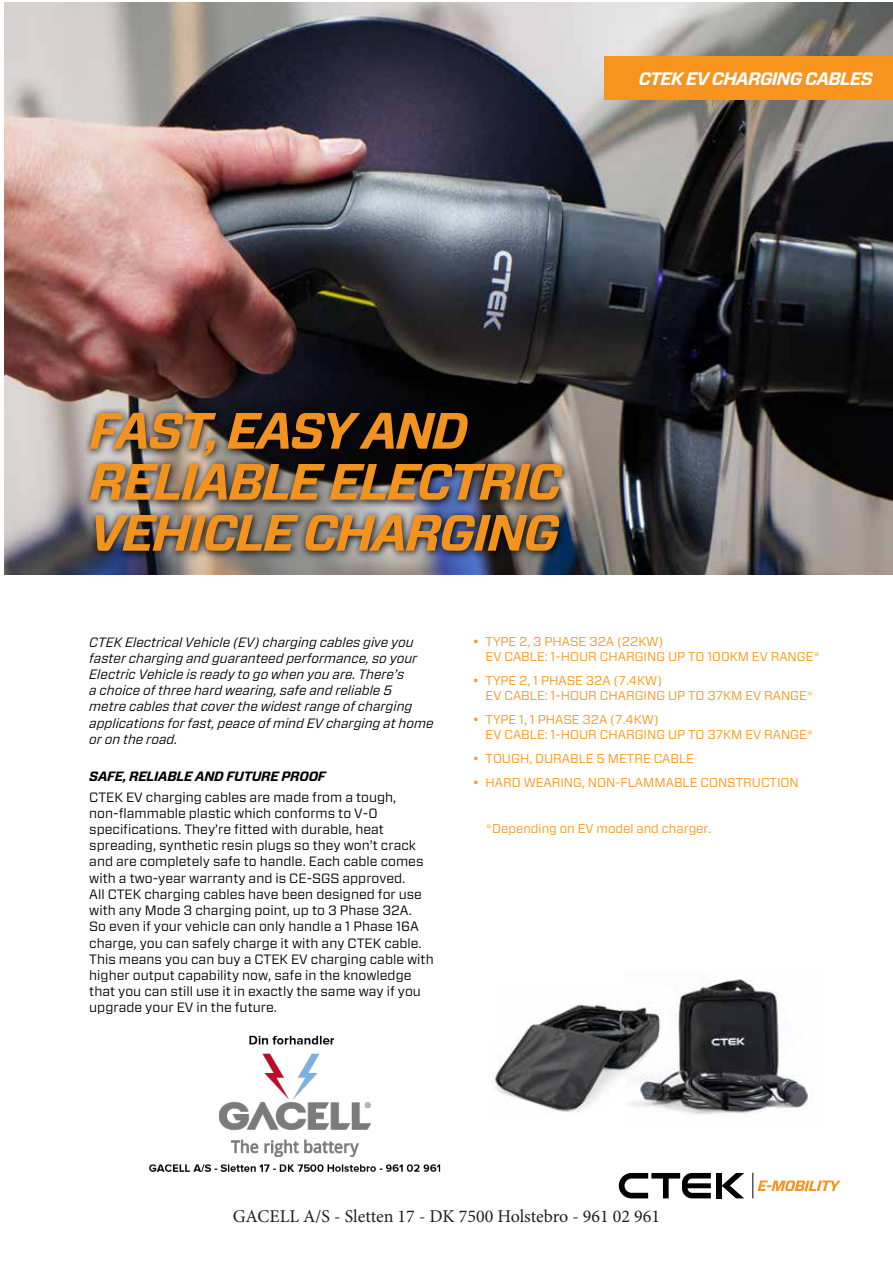
<style>
.page{position:relative;width:893px;height:1263px;background:#fff}
.page>*{position:absolute;margin:0;border:0;box-sizing:border-box;transform-origin:0 0}
.t1{font:italic 700 51px/51px "Forza";letter-spacing:-.04em;color:#f29320}
.t2{font:18px "Minion Pro";color:#231f20}
.t3{font:italic 700 18px "Forza";letter-spacing:-.04em;color:#fff}
.t4{font:13.5px/16.2px "Forza";color:#000}
.t5{font:italic 13.5px/16.2px "Forza";color:#000}
.t6{font:12.75px/15.3px "Forza";color:#f7971d}
.s1{font-weight:700;font-style:italic}
</style>
<div class="page">
<img style="left:4px;top:2px;width:889px;height:572px">
<img style="left:670px;top:979px;width:141px;height:136px">
<img style="left:492px;top:1003px;width:178px;height:109px">
<div style="left:716px;top:1173px;width:6px;height:25px;background:#000"></div>
<svg style="left:722px;top:1173px;width:22px;height:25px"></svg>
<svg style="left:619px;top:1173px;width:92px;height:25px"></svg>
<svg style="left:752px;top:1173px;width:89px;height:25px"></svg>
<svg style="left:83px;top:407px;width:489px;height:153px"></svg>
<div style="left:605px;top:56px;width:288px;height:43px;background:#f7941e"></div>
<img style="left:149px;top:1035px;width:292px;height:138px">
<p class="t3" style="left:639px;top:66px;width:235px">CTEK EV CHARGING CABLES</p>
<p class="t1" style="left:89px;top:406px;width:474px">FAST, EASY AND<br>RELIABLE ELECTRIC<br>VEHICLE CHARGING</p>
<p class="t5" style="left:89px;top:633px;width:346px">CTEK Electrical Vehicle (EV) charging cables give you faster charging and guaranteed performance, so your Electric Vehicle is ready to go when you are. There’s<br>a choice of three hard wearing, safe and reliable 5<br>metre cables that cover the widest range of charging applications for fast, peace of mind EV charging at home or on the road.</p>
<p class="t4" style="left:89px;top:766px;width:309px;line-height:20.4px"><span class="s1">SAFE, RELIABLE AND FUTURE PROOF<br></span>CTEK EV charging cables are made from a tough,</p>
<p class="t4" style="left:89px;top:805px;width:346px">non-flammable plastic which conforms to V-0 specifications. They’re fitted with durable, heat spreading, synthetic resin plugs so they won’t crack and are completely safe to handle. Each cable comes with a two-year warranty and is CE-SGS approved.<br>All CTEK charging cables have been designed for use with any Mode 3 charging point, up to 3 Phase 32A.<br>So even if your vehicle can only handle a 1 Phase 16A charge, you can safely charge it with any CTEK cable.<br>This means you can buy a CTEK EV charging cable with higher output capability now, safe in the knowledge that you can still use it in exactly the same way if you upgrade your EV in the future.</p>
<p class="t6" style="left:486px;top:634px;width:336px;text-indent:-13px">• TYPE 2, 3 PHASE 32A (22KW)<br>EV CABLE: 1-HOUR CHARGING UP TO 100KM EV RANGE*</p>
<p class="t6" style="left:486px;top:673px;width:329px;text-indent:-13px">• TYPE 2, 1 PHASE 32A (7.4KW)<br>EV CABLE: 1-HOUR CHARGING UP TO 37KM EV RANGE*</p>
<p class="t6" style="left:486px;top:712px;width:329px;text-indent:-13px">• TYPE 1, 1 PHASE 32A (7.4KW)<br>EV CABLE: 1-HOUR CHARGING UP TO 37KM EV RANGE*</p>
<p class="t6" style="left:473px;top:751px;width:223px">• TOUGH, DURABLE 5 METRE CABLE</p>
<p class="t6" style="left:473px;top:775px;width:327px">• HARD WEARING, NON-FLAMMABLE CONSTRUCTION</p>
<p class="t6" style="left:486px;top:821px;width:227px">*Depending on EV model and charger.</p>
<p class="t2" style="left:233px;top:1204px;width:429px">GACELL A/S - Sletten 17 - DK 7500 Holstebro - 961 02 961</p>
</div>
